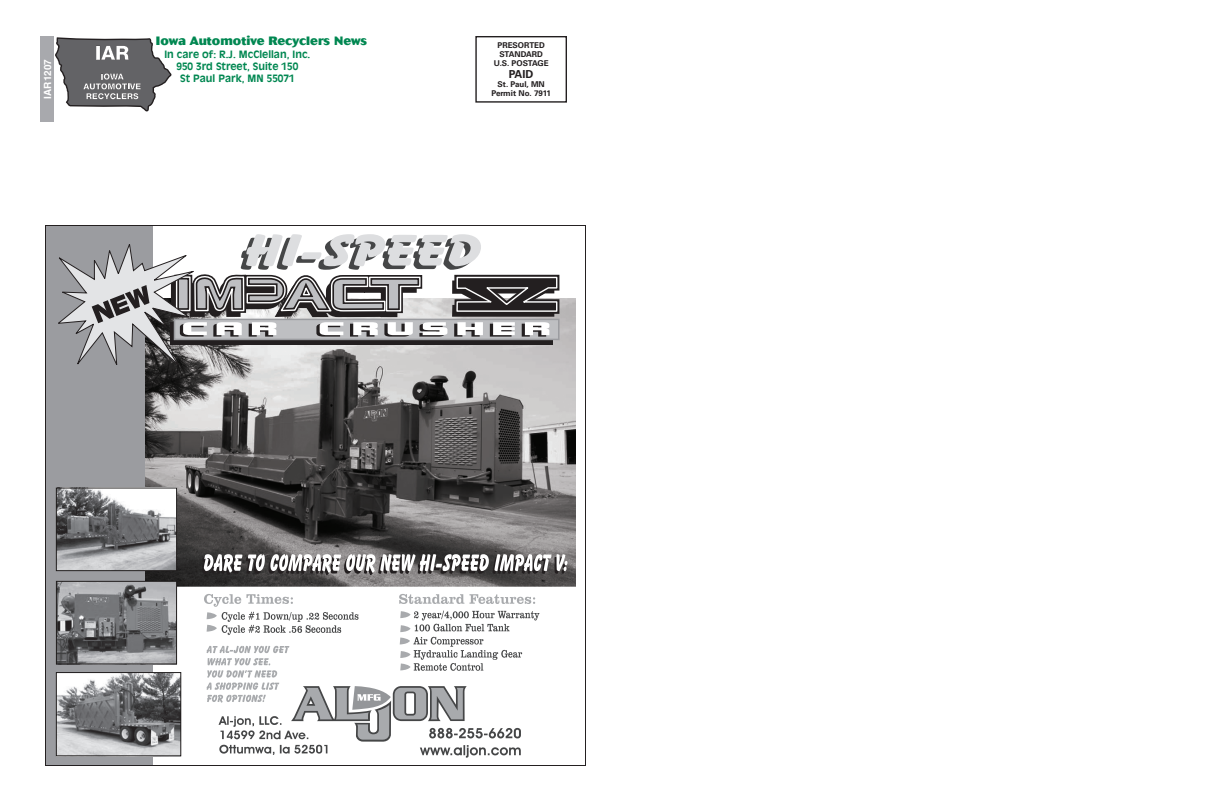
<style>
.page{position:relative;width:1224px;height:792px;background:#fff}
.page>*{position:absolute;margin:0;border:0;box-sizing:border-box;transform-origin:0 0}
.t1{font:800 12px "Cosmos";color:#008751}
.t2{font:700 11px "Univers";color:#231f20}
.t3{font:700 10px/12px "Antique Olive";color:#008751;text-align:center}
.t4{font:700 10px "Helvetica";color:#fff}
.t5{font:700 8px/9px "Univers";color:#231f20;text-align:center}
</style>
<div class="page">
<div style="left:40px;top:36px;width:14px;height:86px;background:#a8a9ad"></div>
<div style="left:475px;top:36px;width:92px;height:67px;border:1px solid #231f20"></div>
<div style="left:45px;top:225px;width:108px;height:541px;background:#9b9ca0"></div>
<img style="left:145px;top:298px;width:430px;height:289px">
<img style="left:58px;top:674px;width:121px;height:80px">
<div style="left:56px;top:672px;width:125px;height:84px;border:1px solid #211e1e"></div>
<img style="left:58px;top:583px;width:117px;height:79px">
<div style="left:56px;top:581px;width:121px;height:83px;border:1px solid #211e1e"></div>
<img style="left:58px;top:490px;width:117px;height:79px">
<div style="left:56px;top:488px;width:121px;height:83px;border:1px solid #211e1e"></div>
<svg style="left:58px;top:234px;width:504px;height:132px"></svg>
<svg style="left:202px;top:554px;width:365px;height:21px"></svg>
<svg style="left:204px;top:594px;width:335px;height:164px"></svg>
<svg style="left:55px;top:37px;width:117px;height:75px"></svg>
<p class="t4" style="left:44px;top:99px;width:41px;rotate:-90deg">IAR1207</p>
<p class="t1" style="left:156px;top:37px;width:213px">Iowa Automotive Recyclers News</p>
<p class="t3" style="left:164px;top:49px;width:147px">In care of: R.J. McClellan, Inc.<br>950 3rd Street, Suite 150<br>St Paul Park, MN 55071</p>
<p class="t5" style="left:494px;top:41px;width:57px">PRESORTED<br>STANDARD<br>U.S. POSTAGE</p>
<p class="t2" style="left:509px;top:70px;width:26px">PAID</p>
<p class="t5" style="left:491px;top:80px;width:61px">St. Paul, MN<br>Permit No. 7911</p>
</div>
